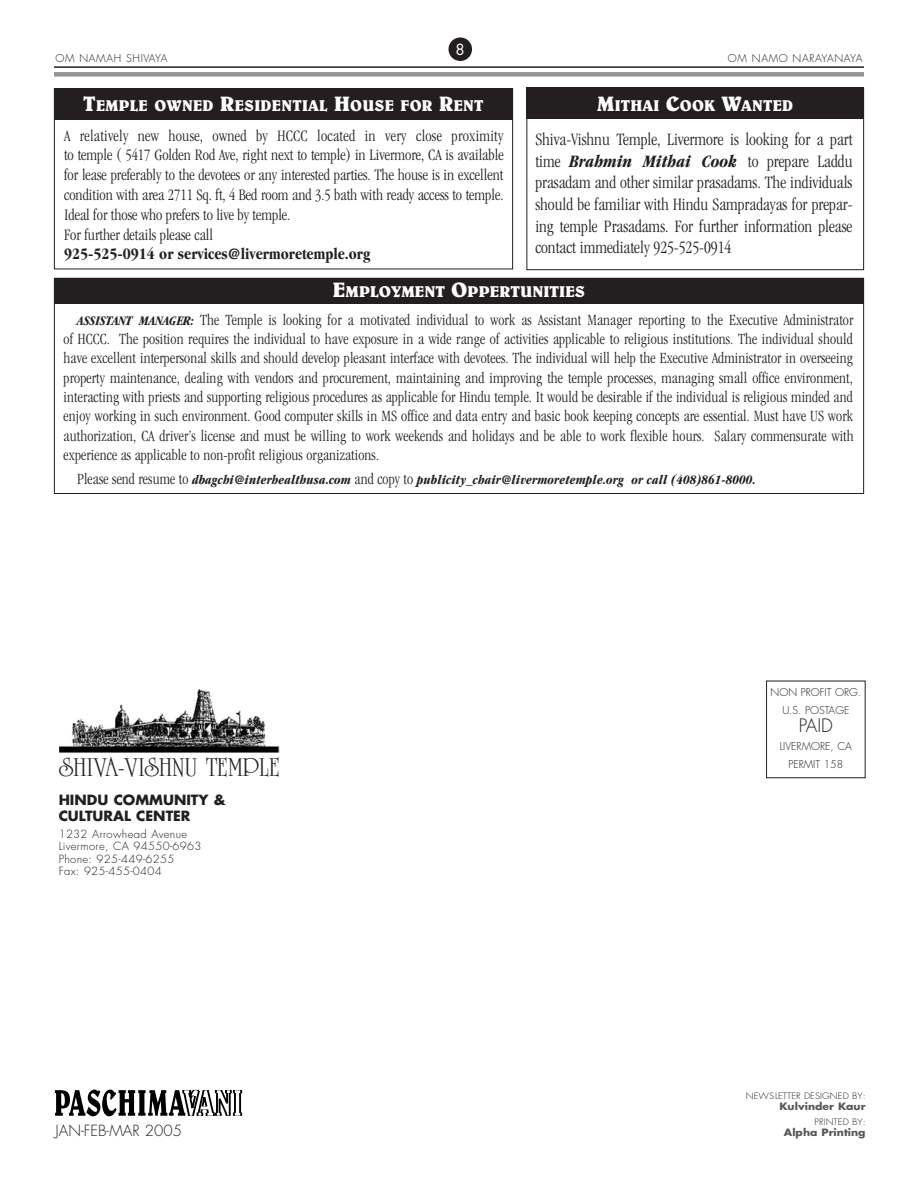
<style>
.page{position:relative;width:918px;height:1188px;background:#fff}
.page>*{position:absolute;margin:0;border:0;box-sizing:border-box;transform-origin:0 0}
.t1{font:27.45px "Academia S Si";color:#231f20}
.t2{font:300 condensed 18px/21.6px "Garamond";color:#231f20;text-align:justify}
.t3{font:300 18px "Futura";color:#231f20}
.t4{font:300 condensed 16.5px/19.8px "Garamond";color:#231f20}
.t5{font:700 condensed 16.5px "Garamond";color:#231f20}
.t6{font:300 condensed 16.2px/19.4px "Garamond";letter-spacing:.01em;color:#231f20;text-align:justify;scale:.96 1}
.t7{font:700 15.75px "Belwe";letter-spacing:.015em;color:#fff}
.t8{font:300 15px "Futura";color:#231f20}
.t9{font:15px "Futura";color:#fff}
.t10{font:700 13.8px/16.5px "Futura";color:#231f20}
.t11{font:italic 700 condensed 13.5px "Garamond";letter-spacing:.01em;color:#231f20;scale:.96 1}
.t12{font:300 10.95px/12.3px "Futura";letter-spacing:.03em;color:#231f20}
.t13{font:300 10.5px/18px "Futura";color:#231f20;text-align:center}
.t14{font:300 10.5px "Futura";letter-spacing:.06em;color:#231f20}
.t15{font:700 9.9px "Futura";color:#57585a;scale:1.09 1}
.t16{font:300 8.7px "Futura";color:#231f20;scale:1.09 1}
.s1{font-size:21px}
.s2{font-weight:700;font-style:italic}
.s3{font-weight:700;font-style:italic;font-size:13.5px}
.s4{font-weight:300;font-style:normal;font-size:16.2px}
</style>
<div class="page">
<div style="left:766px;top:681px;width:100px;height:97px;border:1px solid #231f20"></div>
<img style="left:59px;top:689px;width:221px;height:64px">
<div style="left:448px;top:37px;width:24px;height:24px;background:#231f20;border-radius:50%"></div>
<hr style="left:54px;top:66px;width:810px;height:2px;background:#231f20">
<div style="left:54px;top:72px;width:810px;height:5px;background:#939598"></div>
<svg style="left:55px;top:1090px;width:188px;height:26px"></svg>
<div style="left:54px;top:278px;width:810px;height:25px;background:#231f20"></div>
<div style="left:54px;top:88px;width:459px;height:32px;background:#231f20"></div>
<div style="left:526px;top:88px;width:338px;height:182px;border:1px solid #231f20"></div>
<div style="left:526px;top:88px;width:338px;height:31px;background:#231f20"></div>
<p class="t9" style="left:456px;top:43px;width:11px">8</p>
<p class="t14" style="left:56px;top:53px;width:114px">OM NAMAH SHIVAYA</p>
<p class="t14" style="left:728px;top:53px;width:136px">OM NAMO NARAYANAYA</p>
<p class="t7" style="left:83px;top:101px;width:402px"><span class="s1">T</span>EMPLE OWNED <span class="s1">R</span>ESIDENTIAL <span class="s1">H</span>OUSE FOR <span class="s1">R</span>ENT</p>
<p class="t4" style="left:64px;top:127px;width:441px">A relatively new house, owned by HCCC located in very close proximity to temple ( 5417 Golden Rod Ave, right next to temple) in Livermore, CA is available for lease preferably to the devotees or any interested parties. The house is in excellent condition with area 2711 Sq. ft, 4 Bed room and 3.5 bath with ready access to temple.<br>Ideal for those who prefers to live by temple.<br>For further details please call</p>
<p class="t5" style="left:64px;top:248px;width:308px">925-525-0914 or services@livermoretemple.org</p>
<p class="t7" style="left:597px;top:100px;width:198px"><span class="s1">M</span>ITHAI <span class="s1">C</span>OOK <span class="s1">W</span>ANTED</p>
<p class="t2" style="left:535px;top:130px;width:319px">Shiva-Vishnu Temple, Livermore is looking for a part time <span class="s2">Brahmin Mithai Cook</span> to prepare Laddu prasadam and other similar prasadams. The individuals should be familiar with Hindu Sampradayas for prepar&shy;ing temple Prasadams. For further information please contact immediately 925-525-0914</p>
<p class="t7" style="left:333px;top:286px;width:254px"><span class="s1">E</span>MPLOYMENT <span class="s1">O</span>PPERTUNITIES</p>
<p class="t6" style="left:64px;top:311px;width:825px;text-indent:14px"><span class="s3">ASSISTANT MANAGER:</span> The Temple is looking for a motivated individual to work as Assistant Manager reporting to the Executive Administrator of HCCC. The position requires the individual to have exposure in a wide range of activities applicable to religious institutions. The individual should have excellent interpersonal skills and should develop pleasant interface with devotees. The individual will help the Executive Administrator in overseeing property maintenance, dealing with vendors and procurement, maintaining and improving the temple processes, managing small office environment, interacting with priests and supporting religious procedures as applicable for Hindu temple. It would be desirable if the individual is religious minded and enjoy working in such environment. Good computer skills in MS office and data entry and basic book keeping concepts are essential. Must have US work authorization, CA driver’s license and must be willing to work weekends and holidays and be able to work flexible hours. Salary commensurate with experience as applicable to non-profit religious organizations.</p>
<p class="t11" style="left:77px;top:475px;width:708px"><span class="s4">Please send resume to</span> dbagchi@interhealthusa.com <span class="s4">and copy to</span> publicity_chair@livermoretemple.org or call (408)861-8000.</p>
<h1 class="t1" style="left:59px;top:756px;width:222px">SHIVA-VISHNU TEMPLE</h1>
<p class="t10" style="left:59px;top:793px;width:169px">HINDU COMMUNITY &amp;<br>CULTURAL CENTER</p>
<p class="t12" style="left:59px;top:829px;width:144px">1232 Arrowhead Avenue<br>Livermore, CA 94550-6963<br>Phone: 925-449-6255<br>Fax: 925-455-0404</p>
<p class="t8" style="left:56px;top:1123px;width:128px">JAN-FEB-MAR 2005</p>
<p class="t13" style="left:771px;top:684px;width:92px">NON PROFIT ORG.<br>U.S. POSTAGE</p>
<p class="t3" style="left:799px;top:717px;width:36px">PAID</p>
<p class="t13" style="left:780px;top:738px;width:74px">LIVERMORE, CA<br>PERMIT 158</p>
<p class="t16" style="left:746px;top:1091px;width:111px">NEWSLETTER DESIGNED BY:</p>
<p class="t15" style="left:779px;top:1102px;width:81px">Kulvinder Kaur</p>
<p class="t16" style="left:815px;top:1117px;width:48px">PRINTED BY:</p>
<p class="t15" style="left:784px;top:1127px;width:76px">Alpha Printing</p>
</div>
